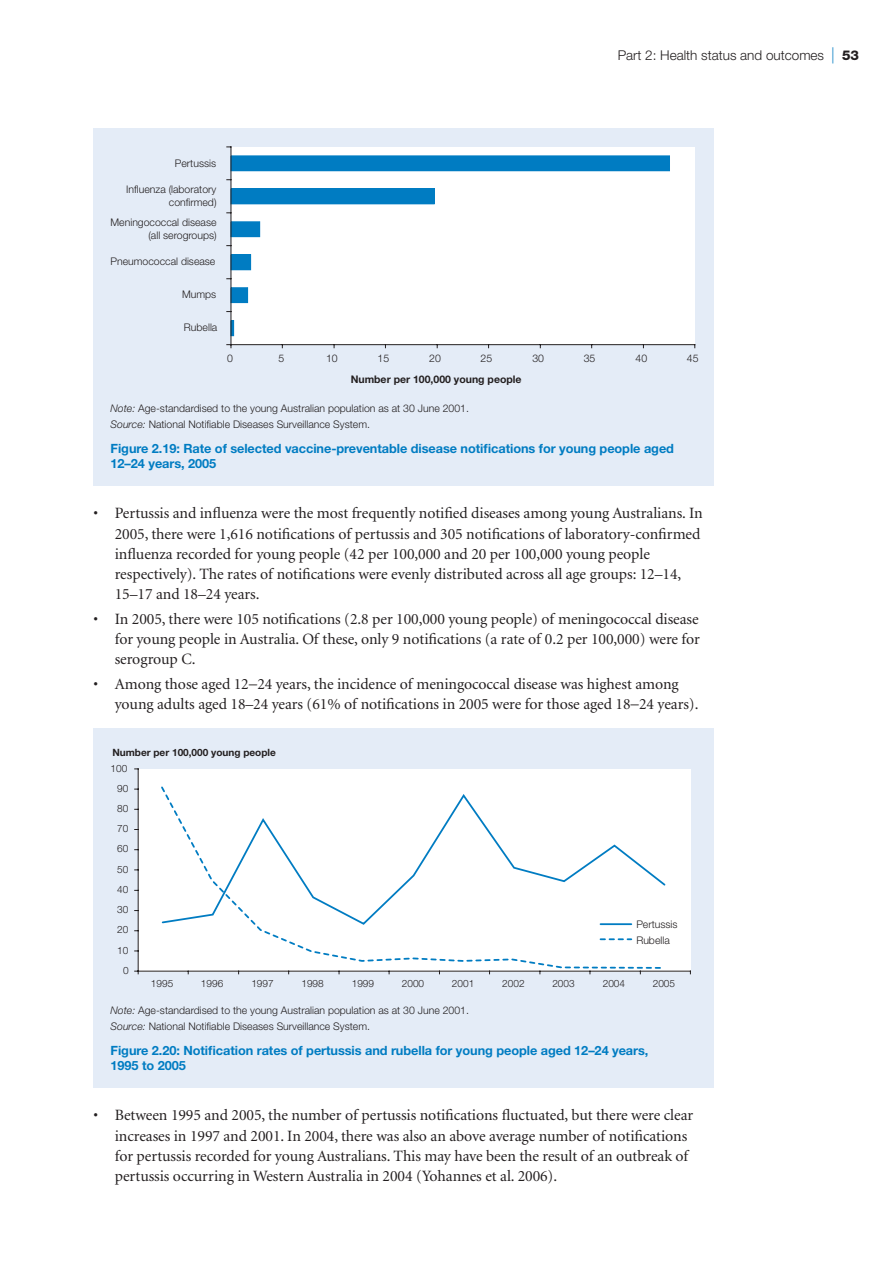
<style>
.page{position:relative;width:893px;height:1263px;background:#fff}
.page>*{position:absolute;margin:0;border:0;box-sizing:border-box;transform-origin:0 0}
.t1{font:15.75px/20.2px "Minion";letter-spacing:-.005em;color:#231f20}
.t2{font:300 13.5px "Helvetica Neue";color:#231f20}
.t3{font:700 12.75px/15.8px "Helvetica Neue";letter-spacing:-.005em;color:#007cc2}
.t4{font:300 10.5px/12.6px "Helvetica Neue";color:#231f20}
.t5{font:700 10.5px "Helvetica Neue";color:#231f20}
.t6{font:300 10.05px "Helvetica Neue";color:#231f20}
.t7{font:700 10.05px "Helvetica Neue";color:#231f20}
.s1{font-size:16.2px;color:#007cc2}
.s2{font-weight:800}
.s3{font-style:italic}
</style>
<div class="page">
<div style="left:94px;top:128px;width:620px;height:357px;background:#e4ecf7"></div>
<div style="left:231px;top:147px;width:464px;height:198px;background:#fff"></div>
<div style="left:231px;top:320px;width:3px;height:16px;border:1px solid #007cc2"></div>
<div style="left:231px;top:288px;width:17px;height:15px;background:#007cc2"></div>
<div style="left:231px;top:287px;width:17px;height:16px;border:1px solid #007cc2"></div>
<div style="left:231px;top:255px;width:20px;height:15px;background:#007cc2"></div>
<div style="left:231px;top:254px;width:20px;height:16px;border:1px solid #007cc2"></div>
<div style="left:231px;top:222px;width:29px;height:15px;background:#007cc2"></div>
<div style="left:231px;top:189px;width:203px;height:15px;background:#007cc2"></div>
<div style="left:231px;top:188px;width:203px;height:16px;border:1px solid #007cc2"></div>
<div style="left:231px;top:156px;width:438px;height:15px;background:#007cc2"></div>
<hr style="left:231px;top:344px;width:464px;height:1px;background:#231f20">
<hr style="left:231px;top:147px;width:1px;height:198px;background:#231f20">
<svg style="left:227px;top:344px;width:5px;height:4px"></svg>
<div style="left:94px;top:728px;width:620px;height:359px;background:#e4ecf7"></div>
<div style="left:138px;top:769px;width:552px;height:202px;background:#fff"></div>
<hr style="left:138px;top:769px;width:1px;height:202px;background:#231f20">
<hr style="left:138px;top:971px;width:552px;height:1px;background:#231f20">
<svg style="left:161px;top:786px;width:504px;height:183px"></svg>
<p class="t2" style="left:618px;top:47px;width:234px">Part 2: Health status and outcomes <span class="s1">|</span> <span class="s2">53</span></p>
<p class="t4" style="left:175px;top:156px;width:43px">Pertussis</p>
<p class="t4" style="left:126px;top:183px;width:92px;text-align:right">Influenza (laboratory confirmed)</p>
<p class="t4" style="left:111px;top:216px;width:108px;text-align:right">Meningococcal disease (all serogroups)</p>
<p class="t4" style="left:111px;top:255px;width:106px">Pneumococcal disease</p>
<p class="t4" style="left:182px;top:288px;width:36px">Mumps</p>
<p class="t4" style="left:184px;top:321px;width:35px">Rubella</p>
<p class="t4" style="left:227px;top:352px;width:7px">0</p>
<p class="t4" style="left:279px;top:352px;width:7px">5</p>
<p class="t4" style="left:326px;top:352px;width:13px">10</p>
<p class="t4" style="left:377px;top:352px;width:13px">15</p>
<p class="t4" style="left:429px;top:352px;width:13px">20</p>
<p class="t4" style="left:481px;top:352px;width:13px">25</p>
<p class="t4" style="left:532px;top:352px;width:13px">30</p>
<p class="t4" style="left:584px;top:352px;width:13px">35</p>
<p class="t4" style="left:635px;top:352px;width:13px">40</p>
<p class="t4" style="left:687px;top:352px;width:13px">45</p>
<p class="t5" style="left:351px;top:372px;width:172px">Number per 100,000 young people</p>
<p class="t4" style="left:111px;top:400px;width:360px;line-height:16.2px"><span class="s3">Note:</span> Age-standardised to the young Australian population as at 30 June 2001.<br><span class="s3">Source:</span> National Notifiable Diseases Surveillance System.</p>
<p class="t3" style="left:111px;top:440px;width:565px">Figure 2.19: Rate of selected vaccine-preventable disease notifications for young people aged<br>12–24 years, 2005</p>
<p class="t1" style="left:115px;top:504px;width:589px;text-indent:-21px">• Pertussis and influenza were the most frequently notified diseases among young Australians. In 2005, there were 1,616 notifications of pertussis and 305 notifications of laboratory-confirmed influenza recorded for young people (42 per 100,000 and 20 per 100,000 young people respectively). The rates of notifications were evenly distributed across all age groups: 12–14, 15–17 and 18–24 years.</p>
<p class="t1" style="left:115px;top:609px;width:587px;text-align:justify;text-indent:-21px">• In 2005, there were 105 notifications (2.8 per 100,000 young people) of meningococcal disease for young people in Australia. Of these, only 9 notifications (a rate of 0.2 per 100,000) were for serogroup C.</p>
<p class="t1" style="left:115px;top:674px;width:585px;text-indent:-21px">• Among those aged 12−24 years, the incidence of meningococcal disease was highest among young adults aged 18–24 years (61% of notifications in 2005 were for those aged 18−24 years).</p>
<p class="t7" style="left:112px;top:746px;width:165px">Number per 100,000 young people</p>
<p class="t6" style="left:111px;top:762px;width:18px">100</p>
<p class="t6" style="left:117px;top:782px;width:13px">90</p>
<p class="t6" style="left:117px;top:802px;width:13px">80</p>
<p class="t6" style="left:117px;top:822px;width:13px">70</p>
<p class="t6" style="left:117px;top:843px;width:13px">60</p>
<p class="t6" style="left:117px;top:863px;width:13px">50</p>
<p class="t6" style="left:117px;top:883px;width:13px">40</p>
<p class="t6" style="left:117px;top:903px;width:13px">30</p>
<p class="t6" style="left:117px;top:924px;width:13px">20</p>
<p class="t6" style="left:117px;top:944px;width:13px">10</p>
<p class="t6" style="left:123px;top:964px;width:7px">0</p>
<p class="t4" style="left:636px;top:916px;width:43px;line-height:15.6px">Pertussis<br>Rubella</p>
<p class="t6" style="left:151px;top:977px;width:24px">1995</p>
<p class="t6" style="left:201px;top:977px;width:24px">1996</p>
<p class="t6" style="left:251px;top:977px;width:24px">1997</p>
<p class="t6" style="left:301px;top:977px;width:24px">1998</p>
<p class="t6" style="left:352px;top:977px;width:24px">1999</p>
<p class="t6" style="left:402px;top:977px;width:24px">2000</p>
<p class="t6" style="left:452px;top:977px;width:24px">2001</p>
<p class="t6" style="left:502px;top:977px;width:24px">2002</p>
<p class="t6" style="left:552px;top:977px;width:24px">2003</p>
<p class="t6" style="left:603px;top:977px;width:24px">2004</p>
<p class="t6" style="left:653px;top:977px;width:24px">2005</p>
<p class="t4" style="left:111px;top:1002px;width:360px;line-height:16.2px"><span class="s3">Note:</span> Age-standardised to the young Australian population as at 30 June 2001.<br><span class="s3">Source:</span> National Notifiable Diseases Surveillance System.</p>
<p class="t3" style="left:111px;top:1042px;width:539px">Figure 2.20: Notification rates of pertussis and rubella for young people aged 12–24 years,<br>1995 to 2005</p>
<p class="t1" style="left:115px;top:1106px;width:580px;text-indent:-21px">• Between 1995 and 2005, the number of pertussis notifications fluctuated, but there were clear increases in 1997 and 2001. In 2004, there was also an above average number of notifications for pertussis recorded for young Australians. This may have been the result of an outbreak of pertussis occurring in Western Australia in 2004 (Yohannes et al. 2006).</p>
</div>
